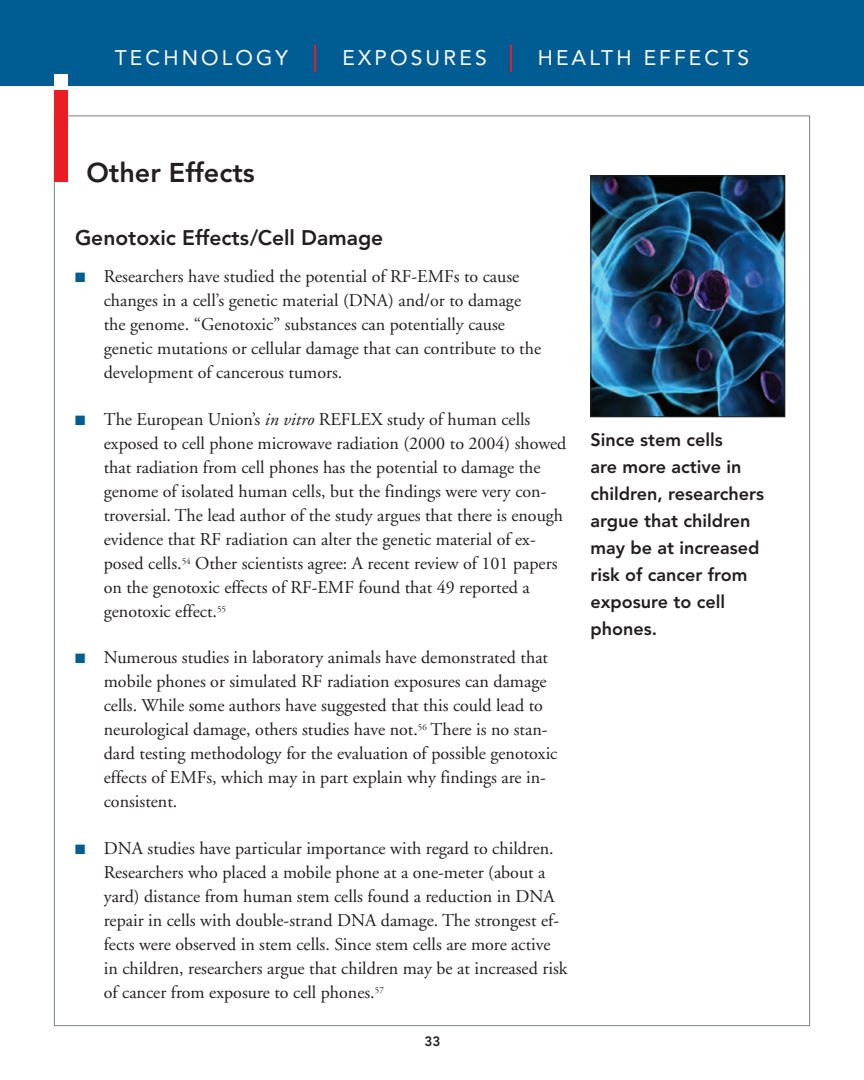
<style>
.page{position:relative;width:864px;height:1080px;background:#fff}
.page>*{position:absolute;margin:0;border:0;box-sizing:border-box;transform-origin:0 0}
.t1{font:800 27px "Avenir";color:#231f20}
.t2{font:21px "Avenir";letter-spacing:.15em;color:#fff}
.t3{font:800 21px "Avenir";color:#231f20}
.t4{font:18px/24px "Adobe Garamond";color:#231f20}
.t5{font:800 18px/27px "Avenir";color:#231f20}
.t6{font:800 13.5px "Avenir";color:#231f20}
.s1{color:#005d94}
.s2{font-style:italic}
</style>
<div class="page">
<div style="left:0;top:0;width:864px;height:86px;background:#005d94"></div>
<hr style="left:314px;top:45px;width:2px;height:27px;background:#e91d23">
<hr style="left:510px;top:45px;width:2px;height:27px;background:#e91d23">
<img style="left:593px;top:178px;width:190px;height:237px">
<div style="left:591px;top:176px;width:194px;height:241px;border:1px solid #231f20"></div>
<div style="left:54px;top:74px;width:14px;height:14px;background:#fff"></div>
<div style="left:54px;top:90px;width:14px;height:92px;background:#e91d23"></div>
<p class="t2" style="left:115px;top:49px;width:175px">TECHNOLOGY</p>
<p class="t2" style="left:343px;top:49px;width:146px">EXPOSURES</p>
<p class="t2" style="left:538px;top:49px;width:213px">HEALTH EFFECTS</p>
<h1 class="t1" style="left:86px;top:161px;width:170px">Other Effects</h1>
<p class="t3" style="left:75px;top:229px;width:310px">Genotoxic Effects/Cell Damage</p>
<p class="t4" style="left:104px;top:266px;width:439px;text-indent:-29px"><span class="s1">■</span> Researchers have studied the potential of RF-EMFs to cause changes in a cell’s genetic material (DNA) and/or to damage the genome. “Genotoxic” substances can potentially cause genetic mutations or cellular damage that can contribute to the development of cancerous tumors.</p>
<p class="t4" style="left:104px;top:409px;width:464px;text-indent:-29px"><span class="s1">■</span> The European Union’s <span class="s2">in vitro</span> REFLEX study of human cells exposed to cell phone microwave radiation (2000 to 2004) showed that radiation from cell phones has the potential to damage the genome of isolated human cells, but the findings were very con&shy;troversial. The lead author of the study argues that there is enough evidence that RF radiation can alter the genetic material of ex&shy;posed cells.<sup>54</sup> Other scientists agree: A recent review of 101 papers on the genotoxic effects of RF-EMF found that 49 reported a genotoxic effect.<sup>55</sup></p>
<p class="t4" style="left:104px;top:647px;width:455px;text-indent:-29px"><span class="s1">■</span> Numerous studies in laboratory animals have demonstrated that mobile phones or simulated RF radiation exposures can damage cells. While some authors have suggested that this could lead to neurological damage, others studies have not.<sup>56</sup> There is no stan&shy;dard testing methodology for the evaluation of possible genotoxic effects of EMFs, which may in part explain why findings are in&shy;consistent.</p>
<p class="t4" style="left:104px;top:838px;width:465px;text-indent:-29px"><span class="s1">■</span> DNA studies have particular importance with regard to children.<br>Researchers who placed a mobile phone at a one-meter (about a yard) distance from human stem cells found a reduction in DNA repair in cells with double-strand DNA damage. The strongest ef&shy;fects were observed in stem cells. Since stem cells are more active in children, researchers argue that children may be at increased risk of cancer from exposure to cell phones.<sup>57</sup></p>
<p class="t6" style="left:424px;top:1035px;width:17px">33</p>
<p class="t5" style="left:590px;top:428px;width:175px">Since stem cells<br>are more active in children, researchers argue that children may be at increased risk of cancer from exposure to cell phones.</p>
</div>
